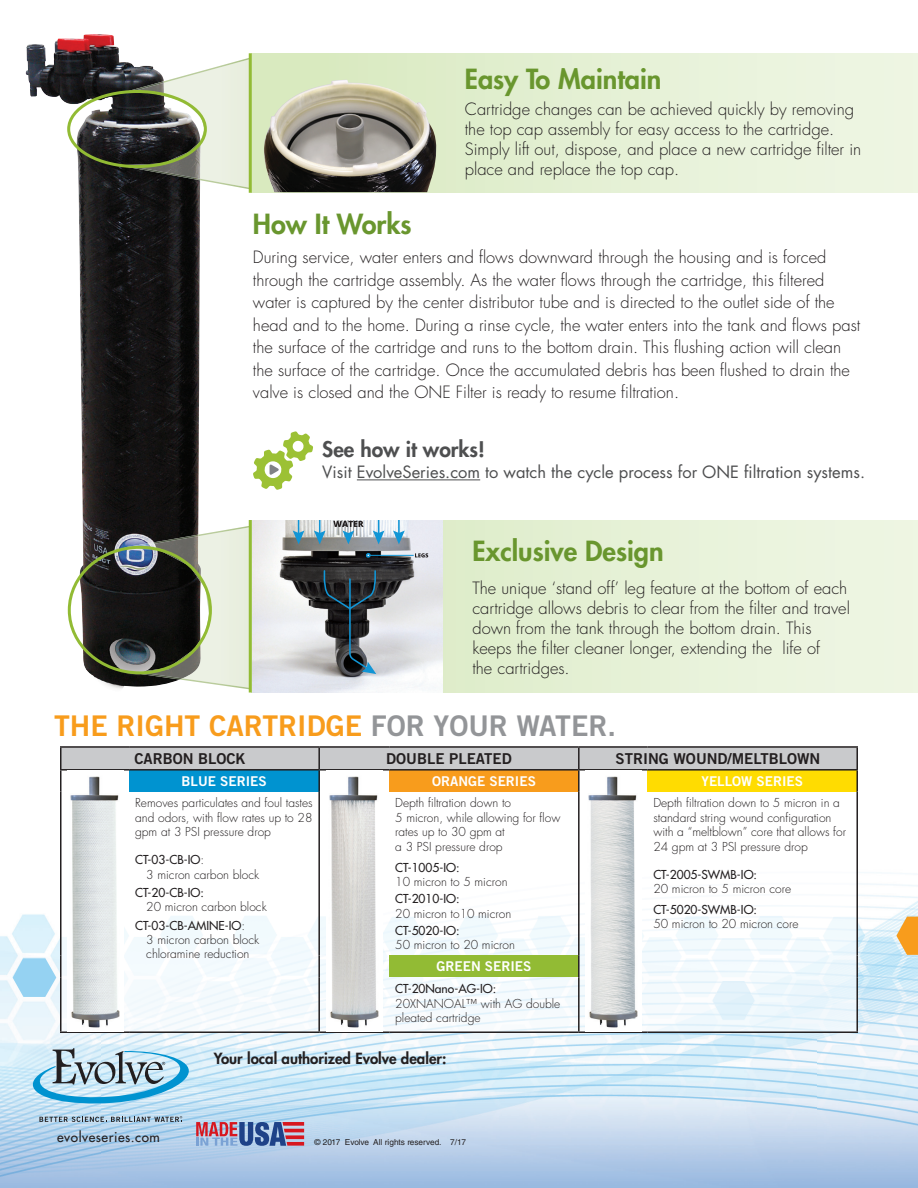
<style>
.page{position:relative;width:918px;height:1188px;background:#fff}
.page>*{position:absolute;margin:0;border:0;box-sizing:border-box;transform-origin:0 0}
.t1{font:28.5px "Trade Gothic LT Std Bd 2";color:#f89c1c}
.t2{font:800 27px "Futura Std";color:#69962e}
.t3{font:800 21px "Futura Std";color:#4e4f50}
.t4{font:300 16.5px/19.8px "Futura Std";color:#231f20}
.t5{font:16.5px "Futura Std";color:#4e4f50}
.t6{font:15px "Trade Gothic LT Std Bd 2";color:#231f20}
.t7{font:800 15px "Futura Std";color:#231f20}
.t8{font:13.5px "Trade Gothic LT Std Bd 2";color:#fff}
.t9{font:500 13.5px "Futura Std";letter-spacing:.04em;color:#231f20}
.t10{font:300 12px/14.4px "Futura Std";color:#231f20}
.t11{font:500 12px "Futura Std";color:#231f20}
.t12{font:8.25px "Helvetica LT Std";color:#231f20}
.s1{color:#939598}
.s2{font-weight:500}
</style>
<div class="page">
<img style="left:0;top:914px;width:101px;height:274px">
<img style="left:816px;top:872px;width:102px;height:316px">
<img style="left:101px;top:1033px;width:715px;height:155px">
<svg style="left:13px;top:958px;width:43px;height:39px"></svg>
<svg style="left:896px;top:917px;width:22px;height:38px"></svg>
<svg style="left:33px;top:1048px;width:156px;height:58px;background:#9dc6d9"></svg>
<svg style="left:39px;top:1116px;width:143px;height:6px"></svg>
<svg style="left:196px;top:1122px;width:108px;height:24px;background:#8f799c"></svg>
<img style="left:26px;top:34px;width:86px;height:70px">
<img style="left:77px;top:137px;width:123px;height:552px">
<svg style="left:253px;top:431px;width:60px;height:59px"></svg>
<hr style="left:357px;top:479px;width:123px;height:1px;background:#4e4f50">
<svg style="left:164px;top:58px;width:85px;height:131px"></svg>
<img style="left:125px;top:81px;width:75px;height:99px">
<svg style="left:180px;top:526px;width:69px;height:163px;background:#e4eada"></svg>
<img style="left:125px;top:535px;width:76px;height:145px">
<div style="left:67px;top:90px;width:140px;height:78px;border:3px solid #92bb34;border-radius:50%"></div>
<div style="left:68px;top:546px;width:144px;height:128px;border:3px solid #92bb34;border-radius:50%"></div>
<div style="left:252px;top:53px;width:666px;height:139px;background:linear-gradient(to right,#d7e9bd,#f0f6e6)"></div>
<div style="left:252px;top:520px;width:666px;height:173px;background:linear-gradient(to bottom,#e7f2d8,#e7f2d8)"></div>
<hr style="left:249px;top:53px;width:3px;height:140px;background:#92bb34">
<hr style="left:249px;top:520px;width:3px;height:173px;background:#92bb34">
<img style="left:262px;top:80px;width:175px;height:112px">
<img style="left:252px;top:520px;width:190px;height:173px">
<svg style="left:314px;top:520px;width:12px;height:24px"></svg>
<svg style="left:293px;top:520px;width:11px;height:24px"></svg>
<svg style="left:373px;top:520px;width:11px;height:24px"></svg>
<svg style="left:393px;top:520px;width:12px;height:24px"></svg>
<hr style="left:368px;top:555px;width:45px;height:1px;background:#1195d5">
<svg style="left:333px;top:521px;width:31px;height:23px"></svg>
<svg style="left:415px;top:553px;width:13px;height:4px"></svg>
<svg style="left:323px;top:569px;width:54px;height:105px;background:#4c5459"></svg>
<svg style="left:366px;top:552px;width:6px;height:6px"></svg>
<img style="left:62px;top:872px;width:794px;height:159px">
<img style="left:712px;top:981px;width:43px;height:39px">
<div style="left:62px;top:748px;width:794px;height:21px;background:#c9cacc"></div>
<div style="left:129px;top:770px;width:190px;height:22px;background:#0093d0"></div>
<div style="left:389px;top:770px;width:190px;height:22px;background:#f89c1c"></div>
<div style="left:647px;top:770px;width:210px;height:22px;background:#ffdc01"></div>
<div style="left:389px;top:956px;width:190px;height:21px;background:#92bb34"></div>
<hr style="left:60px;top:746px;width:69px;height:2px;background:#231f20">
<hr style="left:60px;top:748px;width:2px;height:21px;background:#231f20">
<hr style="left:129px;top:746px;width:190px;height:2px;background:#231f20">
<hr style="left:319px;top:746px;width:70px;height:2px;background:#231f20">
<hr style="left:318px;top:748px;width:2px;height:21px;background:#231f20">
<hr style="left:389px;top:746px;width:190px;height:2px;background:#231f20">
<hr style="left:579px;top:746px;width:68px;height:2px;background:#231f20">
<hr style="left:578px;top:748px;width:2px;height:21px;background:#231f20">
<hr style="left:647px;top:746px;width:211px;height:2px;background:#231f20">
<hr style="left:856px;top:748px;width:2px;height:21px;background:#231f20">
<hr style="left:60px;top:769px;width:69px;height:2px;background:#231f20">
<hr style="left:60px;top:771px;width:2px;height:21px;background:#231f20">
<hr style="left:129px;top:769px;width:190px;height:2px;background:#231f20">
<hr style="left:319px;top:769px;width:70px;height:2px;background:#231f20">
<hr style="left:318px;top:771px;width:2px;height:21px;background:#231f20">
<hr style="left:389px;top:769px;width:190px;height:2px;background:#231f20">
<hr style="left:579px;top:769px;width:68px;height:2px;background:#231f20">
<hr style="left:578px;top:771px;width:2px;height:21px;background:#231f20">
<hr style="left:647px;top:769px;width:211px;height:2px;background:#231f20">
<hr style="left:856px;top:771px;width:2px;height:21px;background:#231f20">
<hr style="left:60px;top:792px;width:2px;height:164px;background:#231f20">
<hr style="left:318px;top:792px;width:2px;height:164px;background:#231f20">
<hr style="left:578px;top:792px;width:2px;height:164px;background:#231f20">
<hr style="left:856px;top:792px;width:2px;height:164px;background:#231f20">
<hr style="left:60px;top:955px;width:2px;height:22px;background:#231f20">
<hr style="left:318px;top:955px;width:2px;height:22px;background:#231f20">
<hr style="left:578px;top:955px;width:2px;height:22px;background:#231f20">
<hr style="left:856px;top:955px;width:2px;height:22px;background:#231f20">
<hr style="left:60px;top:977px;width:2px;height:54px;background:#231f20">
<hr style="left:318px;top:977px;width:2px;height:54px;background:#231f20">
<hr style="left:578px;top:977px;width:2px;height:54px;background:#231f20">
<hr style="left:856px;top:977px;width:2px;height:54px;background:#231f20">
<hr style="left:60px;top:1031px;width:69px;height:2px;background:#231f20">
<hr style="left:129px;top:1031px;width:190px;height:2px;background:#231f20">
<hr style="left:319px;top:1031px;width:70px;height:2px;background:#231f20">
<hr style="left:389px;top:1031px;width:190px;height:2px;background:#231f20">
<hr style="left:579px;top:1031px;width:68px;height:2px;background:#231f20">
<hr style="left:647px;top:1031px;width:211px;height:2px;background:#231f20">
<img style="left:67px;top:776px;width:56px;height:255px">
<img style="left:327px;top:776px;width:56px;height:255px">
<img style="left:585px;top:776px;width:56px;height:255px">
<h2 class="t2" style="left:465px;top:62px;width:198px">Easy To Maintain</h2>
<p class="t4" style="left:465px;top:100px;width:398px">Cartridge changes can be achieved quickly by removing the top cap assembly for easy access to the cartridge.<br>Simply lift out, dispose, and place a new cartridge filter in place and replace the top cap.</p>
<h2 class="t2" style="left:253px;top:207px;width:160px">How It Works</h2>
<p class="t4" style="left:253px;top:247px;width:609px;line-height:22.5px">During service, water enters and flows downward through the housing and is forced through the cartridge assembly. As the water flows through the cartridge, this filtered water is captured by the center distributor tube and is directed to the outlet side of the head and to the home. During a rinse cycle, the water enters into the tank and flows past the surface of the cartridge and runs to the bottom drain. This flushing action will clean the surface of the cartridge. Once the accumulated debris has been flushed to drain the valve is closed and the ONE Filter is ready to resume filtration.</p>
<p class="t3" style="left:322px;top:436px;width:164px">See how it works!</p>
<p class="t5" style="left:322px;top:462px;width:544px">Visit EvolveSeries.com to watch the cycle process for ONE filtration systems.</p>
<h2 class="t2" style="left:472px;top:534px;width:193px">Exclusive Design</h2>
<p class="t4" style="left:472px;top:579px;width:379px">The unique ‘stand off’ leg feature at the bottom of each cartridge allows debris to clear from the filter and travel down from the tank through the bottom drain. This keeps the filter cleaner longer, extending the life of<br>the cartridges.</p>
<h1 class="t1" style="left:54px;top:708px;width:564px">THE RIGHT CARTRIDGE <span class="s1">FOR YOUR WATER.</span></h1>
<p class="t6" style="left:134px;top:749px;width:113px">CARBON BLOCK</p>
<p class="t6" style="left:386px;top:749px;width:127px">DOUBLE PLEATED</p>
<p class="t6" style="left:616px;top:749px;width:206px">STRING WOUND/MELTBLOWN</p>
<p class="t8" style="left:182px;top:772px;width:87px">BLUE SERIES</p>
<p class="t8" style="left:432px;top:772px;width:105px">ORANGE SERIES</p>
<p class="t8" style="left:701px;top:772px;width:103px">YELLOW SERIES</p>
<p class="t10" style="left:135px;top:796px;width:179px;text-align:justify">Removes particulates and foul tastes and odors, with flow rates up to 28 gpm at 3 PSI pressure drop</p>
<p class="t10" style="left:146px;top:853px;width:115px;text-indent:-11px"><span class="s2">CT-03-CB-IO</span>:<br>3 micron carbon block</p>
<p class="t11" style="left:135px;top:885px;width:70px">CT-20-CB-IO:</p>
<p class="t10" style="left:135px;top:898px;width:133px;line-height:18.3px;text-indent:11px">20 micron carbon block<br><span class="s2">CT-03-CB-AMINE-IO</span>:</p>
<p class="t10" style="left:146px;top:933px;width:115px">3 micron carbon block chloramine reduction</p>
<p class="t10" style="left:653px;top:796px;width:194px">Depth filtration down to 5 micron in a standard string wound configuration with a “meltblown” core that allows for 24 gpm at 3 PSI pressure drop</p>
<p class="t11" style="left:653px;top:867px;width:105px">CT-2005-SWMB-IO:</p>
<p class="t10" style="left:653px;top:882px;width:139px">20 micron to 5 micron core</p>
<p class="t11" style="left:653px;top:902px;width:105px">CT-5020-SWMB-IO:</p>
<p class="t10" style="left:653px;top:917px;width:147px">50 micron to 20 micron core</p>
<p class="t10" style="left:395px;top:796px;width:167px">Depth filtration down to<br>5 micron, while allowing for flow rates up to 30 gpm at<br>a 3 PSI pressure drop</p>
<p class="t11" style="left:395px;top:860px;width:66px">CT-1005-IO:</p>
<p class="t10" style="left:395px;top:875px;width:114px">10 micron to 5 micron</p>
<p class="t11" style="left:395px;top:892px;width:66px">CT-2010-IO:</p>
<p class="t10" style="left:395px;top:907px;width:118px">20 micron to10 micron</p>
<p class="t11" style="left:395px;top:923px;width:66px">CT-5020-IO:</p>
<p class="t10" style="left:395px;top:938px;width:121px">50 micron to 20 micron</p>
<p class="t8" style="left:437px;top:958px;width:96px">GREEN SERIES</p>
<p class="t11" style="left:395px;top:981px;width:103px">CT-20Nano-AG-IO:</p>
<p class="t10" style="left:395px;top:996px;width:167px">20XNANOAL™ with AG double pleated cartridge</p>
<p class="t9" style="left:57px;top:1129px;width:104px">evolveseries.com</p>
<p class="t7" style="left:214px;top:1049px;width:234px">Your local authorized Evolve dealer:</p>
<p class="t12" style="left:315px;top:1137px;width:153px">© 2017 Evolve All rights reserved. 7/17</p>
</div>
